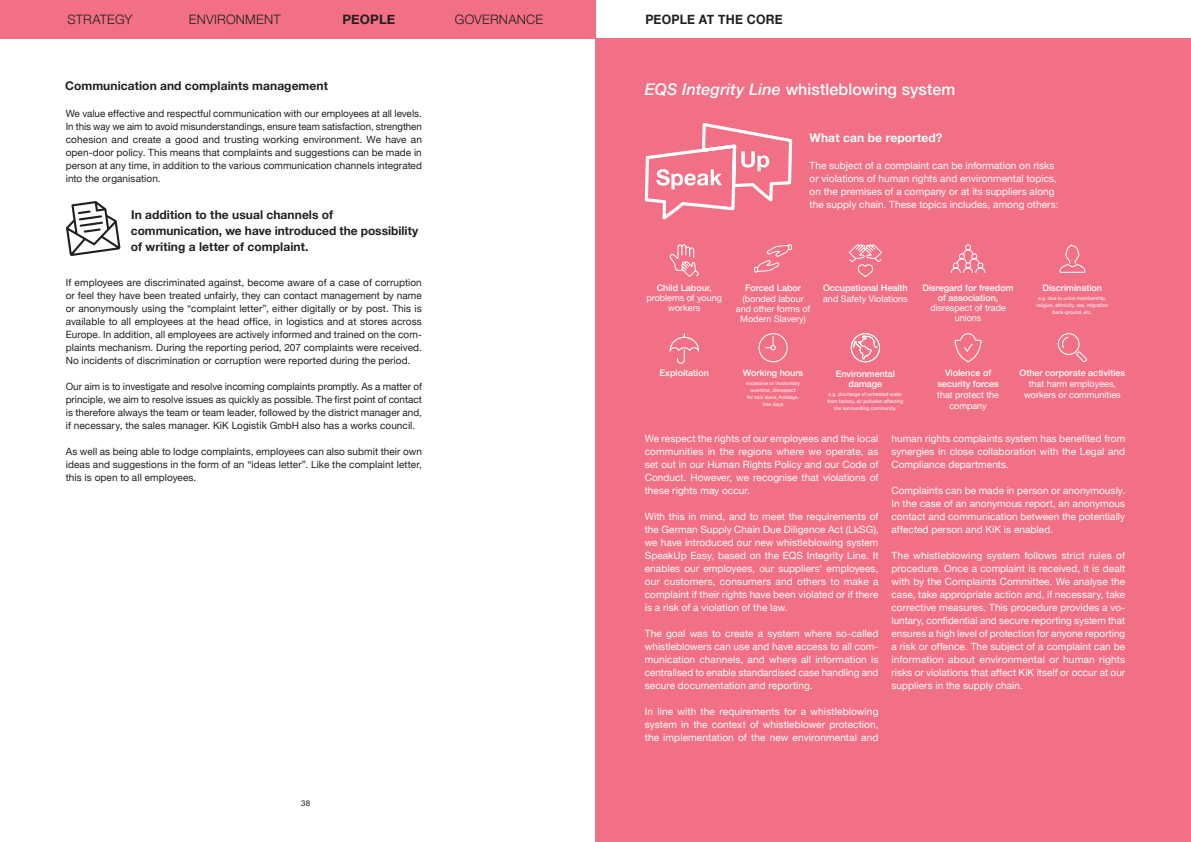
<style>
.page{position:relative;width:1191px;height:842px;background:#fff}
.page>*{position:absolute;margin:0;border:0;box-sizing:border-box;transform-origin:0 0}
.t1{font:500 16px "Helvetica Neue";letter-spacing:.01em;color:#fff}
.t2{font:300 13px "Helvetica Neue";letter-spacing:.015em;color:#231f20}
.t3{font:700 13px "Helvetica Neue";letter-spacing:.015em;color:#231f20;scale:.94 1}
.t4{font:700 13px "Helvetica Neue";letter-spacing:.015em;color:#231f20}
.t5{font:700 12px/16px "Helvetica Neue";letter-spacing:.005em;color:#231f20}
.t6{font:700 12px "Helvetica Neue";letter-spacing:.01em;color:#fff}
.t7{font:10px/13px "Helvetica Neue";letter-spacing:.005em;color:#fff;text-align:justify}
.t8{font:10px/13px "Helvetica Neue";letter-spacing:.005em;color:#231f20;text-align:justify}
.t9{font:500 9px/10px "Helvetica Neue";color:#fff;text-align:center}
.t10{font:9px/10px "Helvetica Neue";color:#fff;text-align:center}
.t11{font:8px "Helvetica Neue";color:#231f20}
.t12{font:5px/7px "Helvetica Neue";color:#fff;text-align:center}
.s1{font-style:italic}
</style>
<div class="page">
<div style="left:595px;top:39px;width:596px;height:803px;background:#f17085"></div>
<div style="left:0;top:0;width:595px;height:39px;background:#f17085"></div>
<svg style="left:66px;top:201px;width:54px;height:55px"></svg>
<svg style="left:669px;top:244px;width:30px;height:33px"></svg>
<svg style="left:950px;top:244px;width:36px;height:29px"></svg>
<svg style="left:849px;top:244px;width:33px;height:33px"></svg>
<svg style="left:754px;top:244px;width:38px;height:29px"></svg>
<svg style="left:669px;top:333px;width:30px;height:31px"></svg>
<svg style="left:954px;top:333px;width:28px;height:30px"></svg>
<svg style="left:1057px;top:333px;width:30px;height:29px"></svg>
<svg style="left:850px;top:333px;width:30px;height:30px"></svg>
<svg style="left:758px;top:333px;width:29px;height:29px"></svg>
<svg style="left:644px;top:123px;width:149px;height:97px"></svg>
<svg style="left:1059px;top:244px;width:26px;height:29px"></svg>
<h2 class="t2" style="left:67px;top:9px;width:66px">STRATEGY</h2>
<h2 class="t2" style="left:189px;top:9px;width:93px">ENVIRONMENT</h2>
<h2 class="t4" style="left:342px;top:10px;width:54px">PEOPLE</h2>
<h2 class="t2" style="left:455px;top:9px;width:90px">GOVERNANCE</h2>
<h2 class="t3" style="left:645px;top:10px;width:148px">PEOPLE AT THE CORE</h2>
<p class="t5" style="left:65px;top:78px;width:264px">Communication and complaints management</p>
<p class="t8" style="left:66px;top:107px;width:358px">We value effective and respectful communication with our employees at all levels.<br>In this way we aim to avoid misunderstandings, ensure team satisfaction, strengthen cohesion and create a good and trusting working environment. We have an open-door policy. This means that complaints and suggestions can be made in person at any time, in addition to the various communication channels integrated into the organisation.</p>
<p class="t5" style="left:131px;top:207px;width:289px">In addition to the usual channels of communication, we have introduced the possibility of writing a letter of complaint.</p>
<p class="t8" style="left:66px;top:276px;width:358px">If employees are discriminated against, become aware of a case of corruption or feel they have been treated unfairly, they can contact management by name or anonymously using the “complaint letter”, either digitally or by post. This is available to all employees at the head office, in logistics and at stores across Europe. In addition, all employees are actively informed and trained on the com&shy;plaints mechanism. During the reporting period, 207 complaints were received.<br>No incidents of discrimination or corruption were reported during the period.</p>
<p class="t8" style="left:66px;top:380px;width:358px">Our aim is to investigate and resolve incoming complaints promptly. As a matter of principle, we aim to resolve issues as quickly as possible. The first point of contact is therefore always the team or team leader, followed by the district manager and, if necessary, the sales manager. KiK Logistik GmbH also has a works council.</p>
<p class="t8" style="left:66px;top:445px;width:358px">As well as being able to lodge complaints, employees can also submit their own ideas and suggestions in the form of an “ideas letter”. Like the complaint letter, this is open to all employees.</p>
<p class="t11" style="left:301px;top:797px;width:11px">38</p>
<h1 class="t1" style="left:645px;top:77px;width:312px"><span class="s1">EQS Integrity Line</span> whistleblowing system</h1>
<p class="t6" style="left:809px;top:128px;width:134px">What can be reported?</p>
<p class="t7" style="left:809px;top:159px;width:250px;text-align:left">The subject of a complaint can be information on risks or violations of human rights and environmental topics, on the premises of a company or at its suppliers along the supply chain. These topics includes, among others:</p>
<p class="t9" style="left:657px;top:282px;width:57px">Child Labour,</p>
<p class="t10" style="left:646px;top:293px;width:77px">problems of young workers</p>
<p class="t9" style="left:745px;top:282px;width:57px">Forced Labor</p>
<p class="t10" style="left:736px;top:294px;width:76px">(bonded labour and other forms of<br>Modern Slavery)</p>
<p class="t9" style="left:823px;top:282px;width:86px">Occupational Health</p>
<p class="t10" style="left:823px;top:294px;width:86px">and Safety Violations</p>
<p class="t9" style="left:922px;top:282px;width:93px">Disregard for freedom of association,</p>
<p class="t10" style="left:930px;top:303px;width:77px">disrespect of trade unions</p>
<p class="t9" style="left:1042px;top:282px;width:61px">Discrimination</p>
<p class="t12" style="left:1036px;top:295px;width:73px">e.g. due to union membership, religion, ethnicity, sex, migration back-ground, etc.</p>
<p class="t9" style="left:659px;top:367px;width:51px">Exploitation</p>
<p class="t9" style="left:743px;top:367px;width:62px">Working hours</p>
<p class="t12" style="left:746px;top:380px;width:55px">excessive or involuntary overtime, disrespect<br>for sick leave, holidays, free days</p>
<p class="t9" style="left:835px;top:368px;width:61px">Environmental damage</p>
<p class="t12" style="left:827px;top:391px;width:78px">e.g. discharge of untreated water from factory, air pollution affecting the surrounding community.</p>
<p class="t9" style="left:937px;top:367px;width:63px;line-height:11px">Violence of security forces</p>
<p class="t10" style="left:937px;top:390px;width:63px;line-height:11px">that protect the company</p>
<p class="t9" style="left:1019px;top:367px;width:107px">Other corporate activities</p>
<p class="t10" style="left:1024px;top:379px;width:98px;line-height:11px">that harm employees, workers or communities</p>
<p class="t7" style="left:645px;top:432px;width:235px">We respect the rights of our employees and the local communities in the regions where we operate, as set out in our Human Rights Policy and our Code of Conduct. However, we recognise that violations of these rights may occur.</p>
<p class="t7" style="left:645px;top:510px;width:235px">With this in mind, and to meet the requirements of the German Supply Chain Due Diligence Act (LkSG), we have introduced our new whistleblowing system SpeakUp Easy, based on the EQS Integrity Line. It enables our employees, our suppliers’ employees, our customers, consumers and others to make a complaint if their rights have been violated or if there is a risk of a violation of the law.</p>
<p class="t7" style="left:645px;top:627px;width:235px">The goal was to create a system where so-called whistleblowers can use and have access to all com&shy;munication channels, and where all information is centralised to enable standardised case handling and secure documentation and reporting.</p>
<p class="t7" style="left:645px;top:705px;width:235px">In line with the requirements for a whistleblowing system in the context of whistleblower protection, the implementation of the new environmental and</p>
<p class="t7" style="left:891px;top:432px;width:235px">human rights complaints system has benefited from synergies in close collaboration with the Legal and Compliance departments.</p>
<p class="t7" style="left:891px;top:484px;width:235px">Complaints can be made in person or anonymously.<br>In the case of an anonymous report, an anonymous contact and communication between the potentially affected person and KiK is enabled.</p>
<p class="t7" style="left:891px;top:549px;width:235px">The whistleblowing system follows strict rules of procedure. Once a complaint is received, it is dealt with by the Complaints Committee. We analyse the case, take appropriate action and, if necessary, take corrective measures. This procedure provides a vo&shy;luntary, confidential and secure reporting system that ensures a high level of protection for anyone reporting a risk or offence. The subject of a complaint can be information about environmental or human rights risks or violations that affect KiK itself or occur at our suppliers in the supply chain.</p>
</div>
